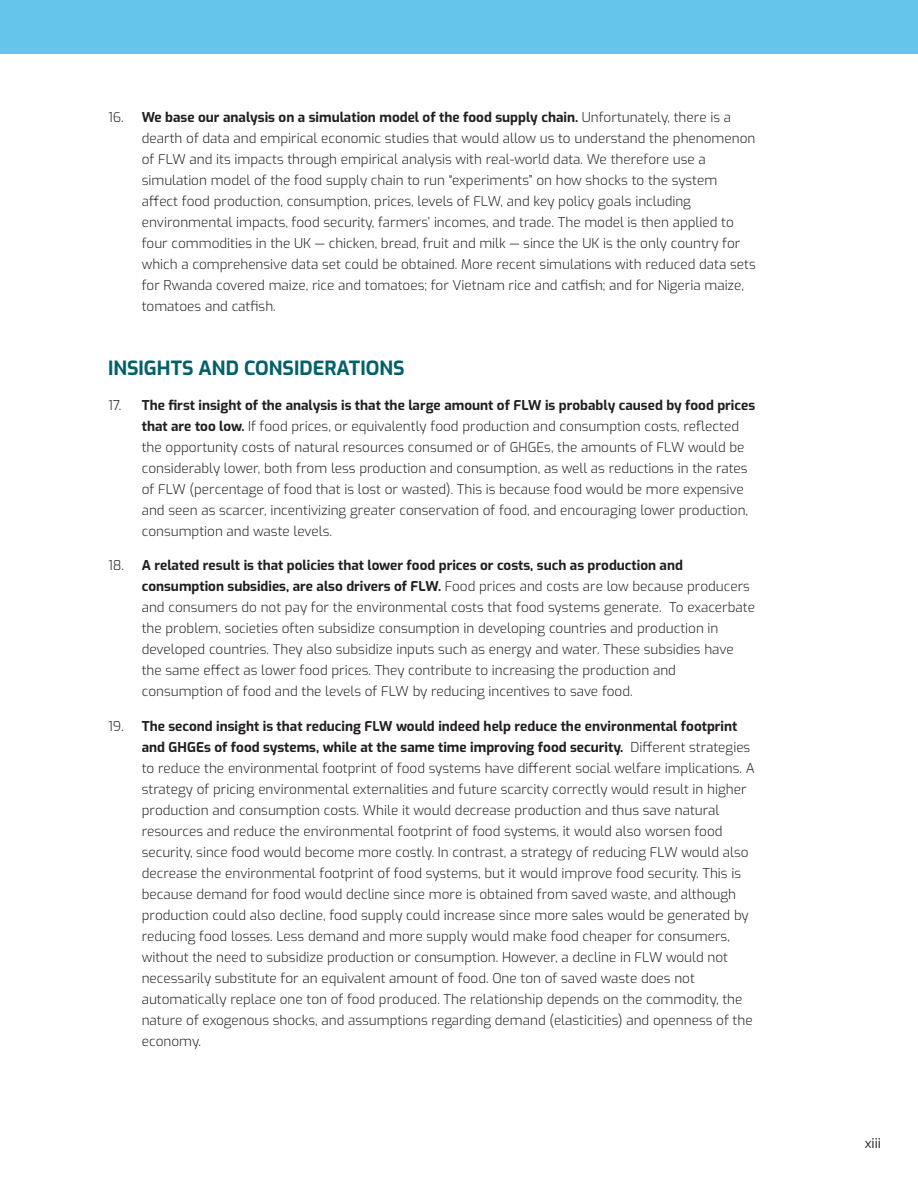
<style>
.page{position:relative;width:918px;height:1188px;background:#fff}
.page>*{position:absolute;margin:0;border:0;box-sizing:border-box;transform-origin:0 0}
.Subhead_3{font:700 19.5px "Exo";color:#006168}
.t1{font:300 13.5px/21px "Exo";color:#231f20}
.t2{font:13.5px "Exo";color:#231f20}
.s1{font-weight:700}
</style>
<div class="page">
<div style="left:0;top:0;width:918px;height:54px;background:#66c5ea"></div>
<p class="t1" style="left:142px;top:106px;width:616px;text-indent:-34px">16. <span class="s1">We base our analysis on a simulation model of the food supply chain.</span> Unfortunately, there is a dearth of data and empirical economic studies that would allow us to understand the phenomenon of FLW and its impacts through empirical analysis with real-world data. We therefore use a simulation model of the food supply chain to run “experiments” on how shocks to the system affect food production, consumption, prices, levels of FLW, and key policy goals including environmental impacts, food security, farmers’ incomes, and trade. The model is then applied to four commodities in the UK — chicken, bread, fruit and milk — since the UK is the only country for which a comprehensive data set could be obtained. More recent simulations with reduced data sets for Rwanda covered maize, rice and tomatoes; for Vietnam rice and catfish; and for Nigeria maize, tomatoes and catfish.</p>
<p class="Subhead_3" style="left:108px;top:354px;width:298px">INSIGHTS AND CONSIDERATIONS</p>
<p class="t1" style="left:142px;top:394px;width:615px;text-indent:-34px">17. <span class="s1">The first insight of the analysis is that the large amount of FLW is probably caused by food prices that are too low.</span> If food prices, or equivalently food production and consumption costs, reflected the opportunity costs of natural resources consumed or of GHGEs, the amounts of FLW would be considerably lower, both from less production and consumption, as well as reductions in the rates of FLW (percentage of food that is lost or wasted). This is because food would be more expensive and seen as scarcer, incentivizing greater conservation of food, and encouraging lower production, consumption and waste levels.</p>
<p class="t1" style="left:142px;top:554px;width:615px;text-indent:-34px">18. <span class="s1">A related result is that policies that lower food prices or costs, such as production and consumption subsidies, are also drivers of FLW.</span> Food prices and costs are low because producers and consumers do not pay for the environmental costs that food systems generate. To exacerbate the problem, societies often subsidize consumption in developing countries and production in developed countries. They also subsidize inputs such as energy and water. These subsidies have the same effect as lower food prices. They contribute to increasing the production and consumption of food and the levels of FLW by reducing incentives to save food.</p>
<p class="t1" style="left:142px;top:715px;width:615px;text-indent:-34px">19. <span class="s1">The second insight is that reducing FLW would indeed help reduce the environmental footprint and GHGEs of food systems, while at the same time improving food security.</span> Different strategies to reduce the environmental footprint of food systems have different social welfare implications. A strategy of pricing environmental externalities and future scarcity correctly would result in higher production and consumption costs. While it would decrease production and thus save natural resources and reduce the environmental footprint of food systems, it would also worsen food security, since food would become more costly. In contrast, a strategy of reducing FLW would also decrease the environmental footprint of food systems, but it would improve food security. This is because demand for food would decline since more is obtained from saved waste, and although production could also decline, food supply could increase since more sales would be generated by reducing food losses. Less demand and more supply would make food cheaper for consumers, without the need to subsidize production or consumption. However, a decline in FLW would not necessarily substitute for an equivalent amount of food. One ton of saved waste does not automatically replace one ton of food produced. The relationship depends on the commodity, the nature of exogenous shocks, and assumptions regarding demand (elasticities) and openness of the economy.</p>
<p class="t2" style="left:865px;top:1133px;width:18px">xiii</p>
</div>
